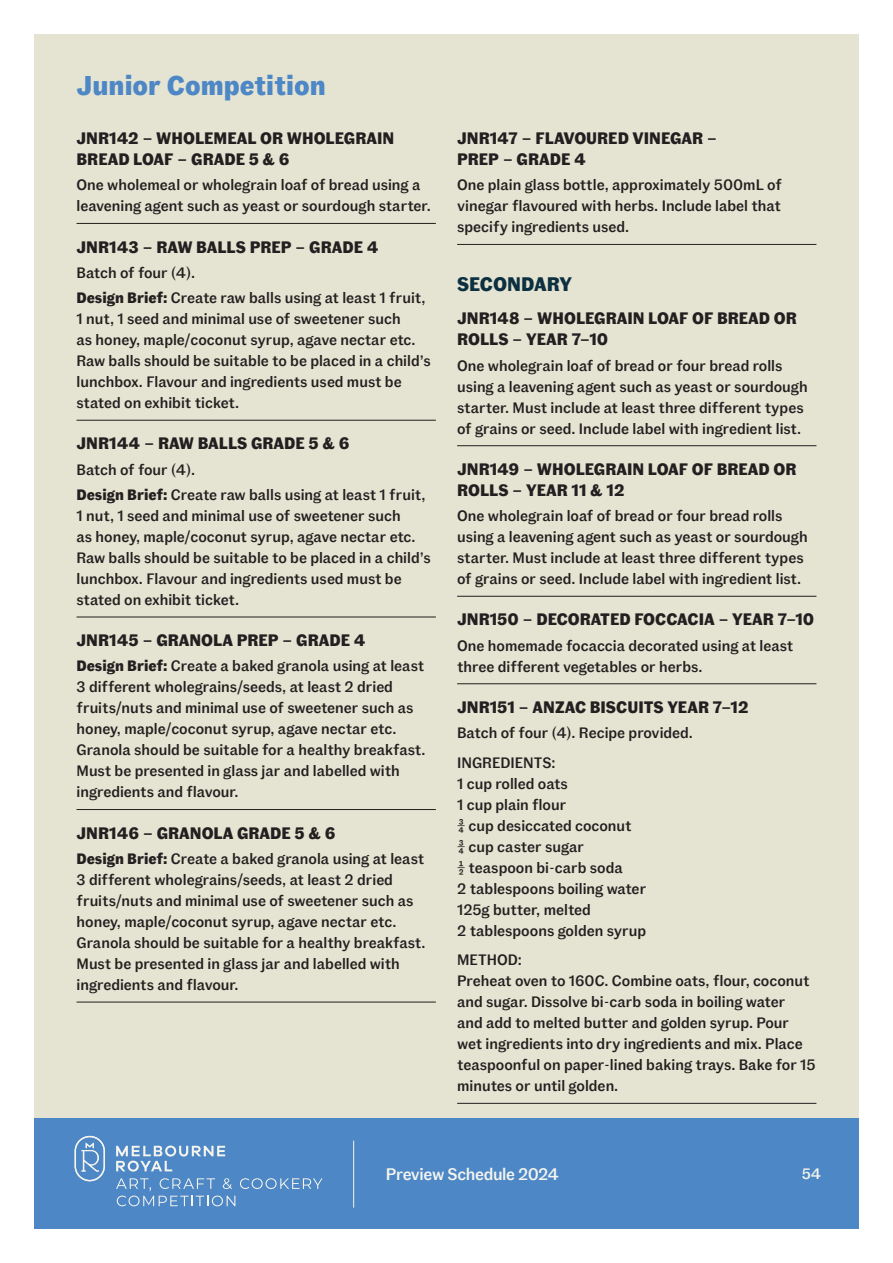
<style>
.page{position:relative;width:893px;height:1263px;background:#fff}
.page>*{position:absolute;margin:0;border:0;box-sizing:border-box;transform-origin:0 0}
.t1{font:700 27px "Fann Grotesque Pro";color:#4d87c6}
.t2{font:700 19.5px "Fann Grotesque Pro";color:#0d3041}
.t3{font:500 16.65px "Fann Grotesque Pro";letter-spacing:-.02em;color:#f5f5ee}
.t4{font:700 16.5px/21px "Fann Grotesque Pro";color:#231f20}
.t5{font:500 15px/21px "Fann Grotesque Pro";color:#231f20}
.t6{font:500 15px "Fann Grotesque Pro";color:#f5f5ee}
.s1{font-weight:700}
</style>
<div class="page">
<div style="left:34px;top:34px;width:825px;height:1084px;background:#e5e3d1"></div>
<div style="left:34px;top:1118px;width:825px;height:111px;background:#4d87c6"></div>
<hr style="left:353px;top:1140px;width:1px;height:67px;background:#f5f5ee">
<svg style="left:75px;top:1136px;width:30px;height:45px"></svg>
<svg style="left:116px;top:1145px;width:109px;height:26px"></svg>
<svg style="left:116px;top:1178px;width:206px;height:28px"></svg>
<hr style="left:77px;top:223px;width:359px;height:1px;background:#231f20">
<hr style="left:77px;top:420px;width:359px;height:1px;background:#231f20">
<hr style="left:77px;top:617px;width:359px;height:1px;background:#231f20">
<hr style="left:77px;top:809px;width:359px;height:1px;background:#231f20">
<hr style="left:77px;top:1002px;width:359px;height:1px;background:#231f20">
<hr style="left:457px;top:244px;width:359px;height:1px;background:#231f20">
<hr style="left:457px;top:445px;width:359px;height:1px;background:#231f20">
<hr style="left:457px;top:596px;width:359px;height:1px;background:#231f20">
<hr style="left:457px;top:683px;width:359px;height:1px;background:#231f20">
<hr style="left:457px;top:1103px;width:359px;height:1px;background:#231f20">
<h1 class="t1" style="left:77px;top:70px;width:251px">Junior Competition</h1>
<p class="t4" style="left:77px;top:129px;width:319px">JNR142 – WHOLEMEAL OR WHOLEGRAIN<br>BREAD LOAF – GRADE 5 &amp; 6</p>
<p class="t5" style="left:77px;top:175px;width:356px">One wholemeal or wholegrain loaf of bread using a leavening agent such as yeast or sourdough starter.</p>
<p class="t4" style="left:77px;top:237px;width:303px">JNR143 – RAW BALLS PREP – GRADE 4</p>
<p class="t5" style="left:77px;top:260px;width:351px;line-height:25.2px">Batch of four (4).<br><span class="s1">Design Brief:</span> Create raw balls using at least 1 fruit,</p>
<p class="t5" style="left:77px;top:309px;width:356px">1 nut, 1 seed and minimal use of sweetener such<br>as honey, maple/coconut syrup, agave nectar etc.<br>Raw balls should be suitable to be placed in a child’s lunchbox. Flavour and ingredients used must be stated on exhibit ticket.</p>
<p class="t4" style="left:77px;top:434px;width:275px">JNR144 – RAW BALLS GRADE 5 &amp; 6</p>
<p class="t5" style="left:77px;top:457px;width:351px;line-height:25.2px">Batch of four (4).<br><span class="s1">Design Brief:</span> Create raw balls using at least 1 fruit,</p>
<p class="t5" style="left:77px;top:505px;width:356px">1 nut, 1 seed and minimal use of sweetener such<br>as honey, maple/coconut syrup, agave nectar etc.<br>Raw balls should be suitable to be placed in a child’s lunchbox. Flavour and ingredients used must be stated on exhibit ticket.</p>
<p class="t4" style="left:77px;top:631px;width:291px">JNR145 – GRANOLA PREP – GRADE 4</p>
<p class="t5" style="left:77px;top:656px;width:351px"><span class="s1">Design Brief:</span> Create a baked granola using at least 3 different wholegrains/seeds, at least 2 dried fruits/nuts and minimal use of sweetener such as honey, maple/coconut syrup, agave nectar etc.<br>Granola should be suitable for a healthy breakfast.<br>Must be presented in glass jar and labelled with ingredients and flavour.</p>
<p class="t4" style="left:77px;top:823px;width:261px">JNR146 – GRANOLA GRADE 5 &amp; 6</p>
<p class="t5" style="left:77px;top:849px;width:351px"><span class="s1">Design Brief:</span> Create a baked granola using at least 3 different wholegrains/seeds, at least 2 dried fruits/nuts and minimal use of sweetener such as honey, maple/coconut syrup, agave nectar etc.<br>Granola should be suitable for a healthy breakfast.<br>Must be presented in glass jar and labelled with ingredients and flavour.</p>
<p class="t4" style="left:457px;top:129px;width:262px">JNR147 – FLAVOURED VINEGAR –<br>PREP – GRADE 4</p>
<p class="t5" style="left:457px;top:175px;width:326px;text-align:justify">One plain glass bottle, approximately 500mL of vinegar flavoured with herbs. Include label that specify ingredients used.</p>
<h2 class="t2" style="left:457px;top:272px;width:116px">SECONDARY</h2>
<p class="t4" style="left:457px;top:309px;width:341px">JNR148 – WHOLEGRAIN LOAF OF BREAD OR<br>ROLLS – YEAR 7–10</p>
<p class="t5" style="left:457px;top:355px;width:352px">One wholegrain loaf of bread or four bread rolls using a leavening agent such as yeast or sourdough starter. Must include at least three different types of grains or seed. Include label with ingredient list.</p>
<p class="t4" style="left:457px;top:459px;width:341px">JNR149 – WHOLEGRAIN LOAF OF BREAD OR<br>ROLLS – YEAR 11 &amp; 12</p>
<p class="t5" style="left:457px;top:506px;width:352px">One wholegrain loaf of bread or four bread rolls using a leavening agent such as yeast or sourdough starter. Must include at least three different types of grains or seed. Include label with ingredient list.</p>
<p class="t4" style="left:457px;top:610px;width:359px">JNR150 – DECORATED FOCCACIA – YEAR 7–10</p>
<p class="t5" style="left:457px;top:635px;width:338px">One homemade focaccia decorated using at least three different vegetables or herbs.</p>
<p class="t4" style="left:457px;top:697px;width:293px">JNR151 – ANZAC BISCUITS YEAR 7–12</p>
<p class="t5" style="left:457px;top:718px;width:237px;line-height:29.5px">Batch of four (4). Recipe provided.<br>INGREDIENTS:</p>
<p class="t5" style="left:457px;top:773px;width:191px">1 cup rolled oats<br>1 cup plain flour<br>¾ cup desiccated coconut<br>¾ cup caster sugar<br>½ teaspoon bi-carb soda<br>2 tablespoons boiling water<br>125g butter, melted<br>2 tablespoons golden syrup</p>
<p class="t5" style="left:457px;top:950px;width:360px">METHOD:<br>Preheat oven to 160C. Combine oats, flour, coconut and sugar. Dissolve bi-carb soda in boiling water<br>and add to melted butter and golden syrup. Pour wet ingredients into dry ingredients and mix. Place teaspoonful on paper-lined baking trays. Bake for 15 minutes or until golden.</p>
<p class="t3" style="left:386px;top:1164px;width:175px">Preview Schedule 2024</p>
<p class="t6" style="left:802px;top:1165px;width:21px">54</p>
</div>
